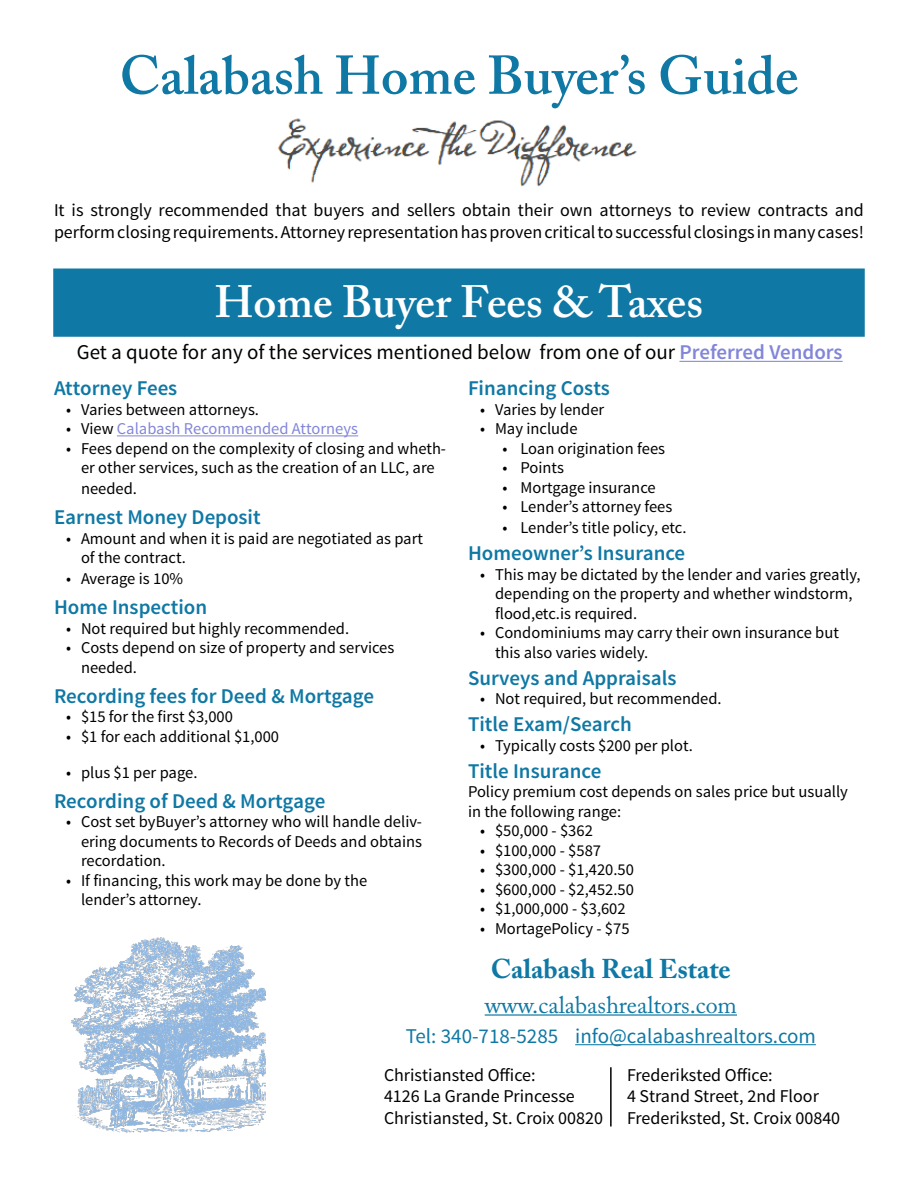
<style>
.page{position:relative;width:918px;height:1188px;background:#fff}
.page>*{position:absolute;margin:0;border:0;box-sizing:border-box;transform-origin:0 0}
.t1{font:600 54px "Adobe Caslon Pro";color:#0f78a4}
.t2{font:600 45px "Adobe Caslon Pro";color:#fff}
.t3{font:700 27px "Adobe Caslon Pro";color:#0f78a4}
.t4{font:24px "Adobe Caslon Pro";color:#0f78a4}
.t5{font:600 21px "Source Sans Pro";color:#0f78a4}
.t6{font:21px "Source Sans Pro";color:#000}
.t7{font:21px "Source Sans Pro";color:#0f78a4}
.t8{font:18px/21.6px "Source Sans Pro";color:#000}
.t9{font:16.5px/19.5px "Source Sans Pro";color:#000}
.t10{font:16.5px "Source Sans Pro";color:#8286d9}
.s1{font-weight:600;color:#8286d9}
.s2{color:#000}
</style>
<div class="page">
<img style="left:71px;top:938px;width:195px;height:195px">
<img style="left:277px;top:118px;width:360px;height:69px">
<hr style="left:485px;top:1014px;width:252px;height:2px;background:#0f78a4">
<hr style="left:575px;top:1044px;width:241px;height:1px;background:#0f78a4">
<div style="left:54px;top:269px;width:810px;height:67px;background:#0f78a4"></div>
<div style="left:53px;top:268px;width:812px;height:69px;border:2px solid #0f78a4"></div>
<hr style="left:610px;top:1067px;width:2px;height:59px;background:#000">
<hr style="left:117px;top:435px;width:241px;height:1px;background:#8286d9">
<hr style="left:679px;top:361px;width:164px;height:1px;background:#8286d9">
<p class="t1" style="left:120px;top:43px;width:680px">Calabash Home Buyer’s Guide</p>
<p class="t8" style="left:54px;top:200px;width:812px">It is strongly recommended that buyers and sellers obtain their own attorneys to review contracts and perform closing requirements. Attorney representation has proven critical to successful closings in many cases!</p>
<p class="t2" style="left:215px;top:275px;width:490px">Home Buyer Fees &amp; Taxes</p>
<p class="t6" style="left:77px;top:339px;width:767px">Get a quote for any of the services mentioned below from one of our <span class="s1">Preferred Vendors</span></p>
<p class="t5" style="left:54px;top:375px;width:125px">Attorney Fees</p>
<p class="t9" style="left:66px;top:400px;width:195px">• Varies between attorneys.</p>
<p class="t10" style="left:66px;top:419px;width:294px"><span class="s2">• View</span> Calabash Recommended Attorneys</p>
<p class="t9" style="left:66px;top:439px;width:382px;text-align:center">• Fees depend on the complexity of closing and wheth&shy;er other services, such as the creation of an LLC, are</p>
<p class="t9" style="left:81px;top:479px;width:58px">needed.</p>
<p class="t5" style="left:54px;top:504px;width:208px">Earnest Money Deposit</p>
<p class="t9" style="left:81px;top:529px;width:344px;text-indent:-15px">• Amount and when it is paid are negotiated as part of the contract.</p>
<p class="t9" style="left:66px;top:569px;width:119px">• Average is 10%</p>
<p class="t5" style="left:54px;top:594px;width:155px">Home Inspection</p>
<p class="t9" style="left:66px;top:619px;width:285px">• Not required but highly recommended.</p>
<p class="t9" style="left:81px;top:638px;width:315px;text-indent:-15px">• Costs depend on size of property and services needed.</p>
<p class="t5" style="left:54px;top:683px;width:322px">Recording fees for Deed &amp; Mortgage</p>
<p class="t9" style="left:66px;top:707px;width:169px">• $15 for the first $3,000</p>
<p class="t9" style="left:66px;top:727px;width:215px">• $1 for each additional $1,000</p>
<p class="t9" style="left:66px;top:763px;width:133px">• plus $1 per page.</p>
<p class="t5" style="left:54px;top:788px;width:273px">Recording of Deed &amp; Mortgage</p>
<p class="t9" style="left:81px;top:812px;width:343px;text-align:justify;text-indent:-15px">• Cost set byBuyer’s attorney who will handle deliv&shy;ering documents to Records of Deeds and obtains recordation.</p>
<p class="t9" style="left:81px;top:871px;width:288px;text-indent:-15px">• If financing, this work may be done by the lender’s attorney.</p>
<p class="t5" style="left:468px;top:375px;width:143px">Financing Costs</p>
<p class="t9" style="left:480px;top:400px;width:126px">• Varies by lender</p>
<p class="t9" style="left:480px;top:419px;width:99px">• May include</p>
<p class="t9" style="left:502px;top:439px;width:164px">• Loan origination fees</p>
<p class="t9" style="left:502px;top:458px;width:63px">• Points</p>
<p class="t9" style="left:502px;top:478px;width:155px">• Mortgage insurance</p>
<p class="t9" style="left:502px;top:497px;width:171px">• Lender’s attorney fees</p>
<p class="t9" style="left:502px;top:518px;width:185px">• Lender’s title policy, etc.</p>
<p class="t5" style="left:468px;top:540px;width:219px">Homeowner’s Insurance</p>
<p class="t9" style="left:495px;top:565px;width:367px;text-indent:-15px">• This may be dictated by the lender and varies greatly, depending on the property and whether windstorm, flood,etc.is required.</p>
<p class="t9" style="left:495px;top:623px;width:346px;text-indent:-15px">• Condominiums may carry their own insurance but this also varies widely.</p>
<p class="t5" style="left:468px;top:665px;width:210px">Surveys and Appraisals</p>
<p class="t9" style="left:480px;top:689px;width:243px">• Not required, but recommended.</p>
<p class="t5" style="left:468px;top:711px;width:165px">Title Exam/Search</p>
<p class="t9" style="left:480px;top:736px;width:215px">• Typically costs $200 per plot.</p>
<p class="t5" style="left:468px;top:758px;width:135px">Title Insurance</p>
<p class="t9" style="left:468px;top:782px;width:381px">Policy premium cost depends on sales price but usually in the following range:</p>
<p class="t9" style="left:480px;top:821px;width:114px">• $50,000 - $362</p>
<p class="t9" style="left:480px;top:841px;width:123px">• $100,000 - $587</p>
<p class="t9" style="left:480px;top:860px;width:155px">• $300,000 - $1,420.50</p>
<p class="t9" style="left:480px;top:880px;width:155px">• $600,000 - $2,452.50</p>
<p class="t9" style="left:480px;top:899px;width:147px">• $1,000,000 - $3,602</p>
<p class="t9" style="left:480px;top:919px;width:151px">• MortagePolicy - $75</p>
<p class="t3" style="left:491px;top:953px;width:241px">Calabash Real Estate</p>
<p class="t4" style="left:485px;top:990px;width:254px">www.calabashrealtors.com</p>
<p class="t7" style="left:406px;top:1023px;width:412px">Tel: 340-718-5285 info@calabashrealtors.com</p>
<p class="t8" style="left:384px;top:1064px;width:153px">Christiansted Office:</p>
<p class="t8" style="left:384px;top:1086px;width:192px">4126 La Grande Princesse</p>
<p class="t8" style="left:384px;top:1107px;width:221px">Christiansted, St. Croix 00820</p>
<p class="t8" style="left:627px;top:1064px;width:147px">Frederiksted Office:</p>
<p class="t8" style="left:627px;top:1086px;width:193px">4 Strand Street, 2nd Floor</p>
<p class="t8" style="left:627px;top:1107px;width:215px">Frederiksted, St. Croix 00840</p>
</div>
